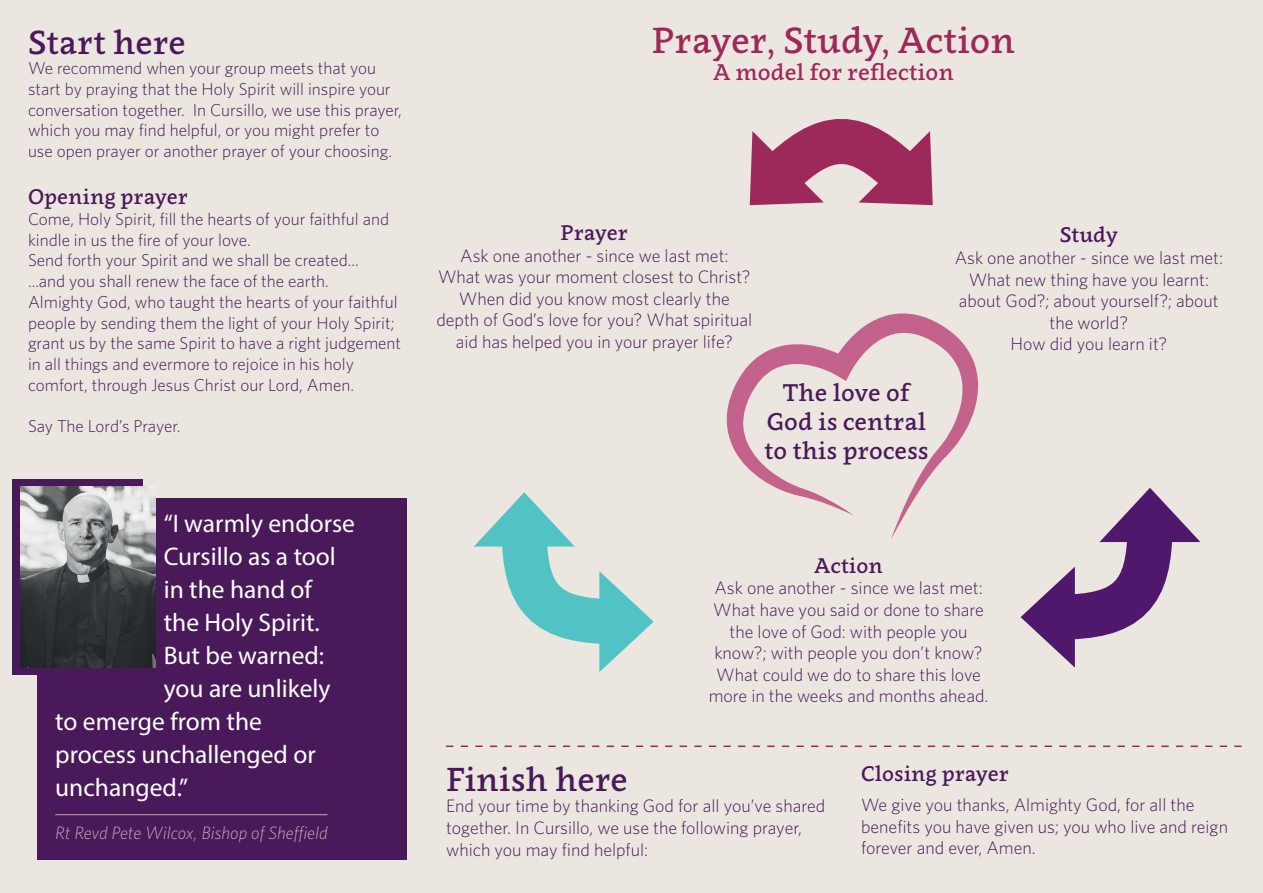
<style>
.page{position:relative;width:1263px;height:893px;background:#ebe6df}
.page>*{position:absolute;margin:0;border:0;box-sizing:border-box;transform-origin:0 0}
.t1{font:500 36px "Clavo";color:#9d285a}
.t2{font:500 33px "Clavo";color:#49195a}
.t3{font:25.5px "Myriad Pro";color:#fff}
.t4{font:500 24px/28.8px "Clavo";color:#49195a;text-align:center}
.t5{font:500 22.5px "Clavo";color:#9d285a}
.t6{font:500 21px "Clavo";color:#49195a}
.t7{font:300 18px/21.6px "Whitney";color:#49195a;text-align:center}
.t8{font:italic 300 18px "Whitney";color:#c7a6b2}
.t9{font:300 17.25px/20.7px "Whitney";color:#49195a}
</style>
<div class="page">
<svg style="left:749px;top:129px;width:184px;height:77px"></svg>
<div style="left:37px;top:498px;width:369px;height:362px;background:#49195a"></div>
<div style="left:12px;top:479px;width:130px;height:196px;background:#49195a"></div>
<img style="left:20px;top:487px;width:135px;height:181px">
<hr style="left:55px;top:814px;width:272px;height:1px;background:#c7a6b2">
<svg style="left:726px;top:313px;width:252px;height:226px"></svg>
<svg style="left:1020px;top:488px;width:180px;height:180px"></svg>
<svg style="left:474px;top:492px;width:180px;height:180px"></svg>
<svg style="left:446px;top:745px;width:796px;height:2px"></svg>
<h2 class="t2" style="left:28px;top:19px;width:159px">Start here</h2>
<p class="t9" style="left:28px;top:57px;width:375px">We recommend when your group meets that you start by praying that the Holy Spirit will inspire your conversation together. In Cursillo, we use this prayer, which you may find helpful, or you might prefer to use open prayer or another prayer of your choosing.</p>
<p class="t6" style="left:28px;top:182px;width:161px">Opening prayer</p>
<p class="t9" style="left:28px;top:208px;width:375px">Come, Holy Spirit, fill the hearts of your faithful and kindle in us the fire of your love.<br>Send forth your Spirit and we shall be created...<br>...and you shall renew the face of the earth.<br>Almighty God, who taught the hearts of your faithful people by sending them the light of your Holy Spirit; grant us by the same Spirit to have a right judgement in all things and evermore to rejoice in his holy comfort, through Jesus Christ our Lord, Amen.</p>
<p class="t9" style="left:28px;top:415px;width:154px">Say The Lord’s Prayer.</p>
<h3 class="t3" style="left:164px;top:508px;width:193px">“I warmly endorse</h3>
<h3 class="t3" style="left:164px;top:541px;width:174px">Cursillo as a tool</h3>
<h3 class="t3" style="left:164px;top:574px;width:150px">in the hand of</h3>
<h3 class="t3" style="left:164px;top:607px;width:157px">the Holy Spirit.</h3>
<h3 class="t3" style="left:164px;top:640px;width:162px">But be warned:</h3>
<h3 class="t3" style="left:164px;top:673px;width:168px">you are unlikely</h3>
<h3 class="t3" style="left:55px;top:706px;width:208px">to emerge from the</h3>
<h3 class="t3" style="left:55px;top:739px;width:262px">process unchallenged or</h3>
<h3 class="t3" style="left:55px;top:772px;width:134px">unchanged.”</h3>
<p class="t8" style="left:55px;top:820px;width:274px">Rt Revd Pete Wilcox, Bishop of Sheffield</p>
<h1 class="t1" style="left:652px;top:15px;width:365px">Prayer, Study, Action</h1>
<p class="t5" style="left:713px;top:57px;width:242px">A model for reflection</p>
<p class="t6" style="left:561px;top:218px;width:69px">Prayer</p>
<p class="t7" style="left:436px;top:244px;width:317px">Ask one another - since we last met:<br>What was your moment closest to Christ?<br>When did you know most clearly the depth of God’s love for you? What spiritual aid has helped you in your prayer life?</p>
<h3 class="t4" style="left:764px;top:378px;width:166px">The love of<br>God is central to this process</h3>
<p class="t6" style="left:1060px;top:220px;width:60px">Study</p>
<p class="t7" style="left:955px;top:246px;width:270px">Ask one another - since we last met:<br>What new thing have you learnt: about God?; about yourself?; about the world?<br>How did you learn it?</p>
<p class="t6" style="left:814px;top:551px;width:70px">Action</p>
<p class="t7" style="left:709px;top:577px;width:281px">Ask one another - since we last met:<br>What have you said or done to share the love of God: with people you know?; with people you don’t know?<br>What could we do to share this love more in the weeks and months ahead.</p>
<h2 class="t2" style="left:446px;top:756px;width:183px">Finish here</h2>
<p class="t7" style="left:446px;top:795px;width:381px;text-align:left">End your time by thanking God for all you’ve shared together. In Cursillo, we use the following prayer, which you may find helpful:</p>
<p class="t6" style="left:861px;top:759px;width:149px">Closing prayer</p>
<p class="t7" style="left:861px;top:793px;width:368px;text-align:left">We give you thanks, Almighty God, for all the benefits you have given us; you who live and reign forever and ever, Amen.</p>
</div>
